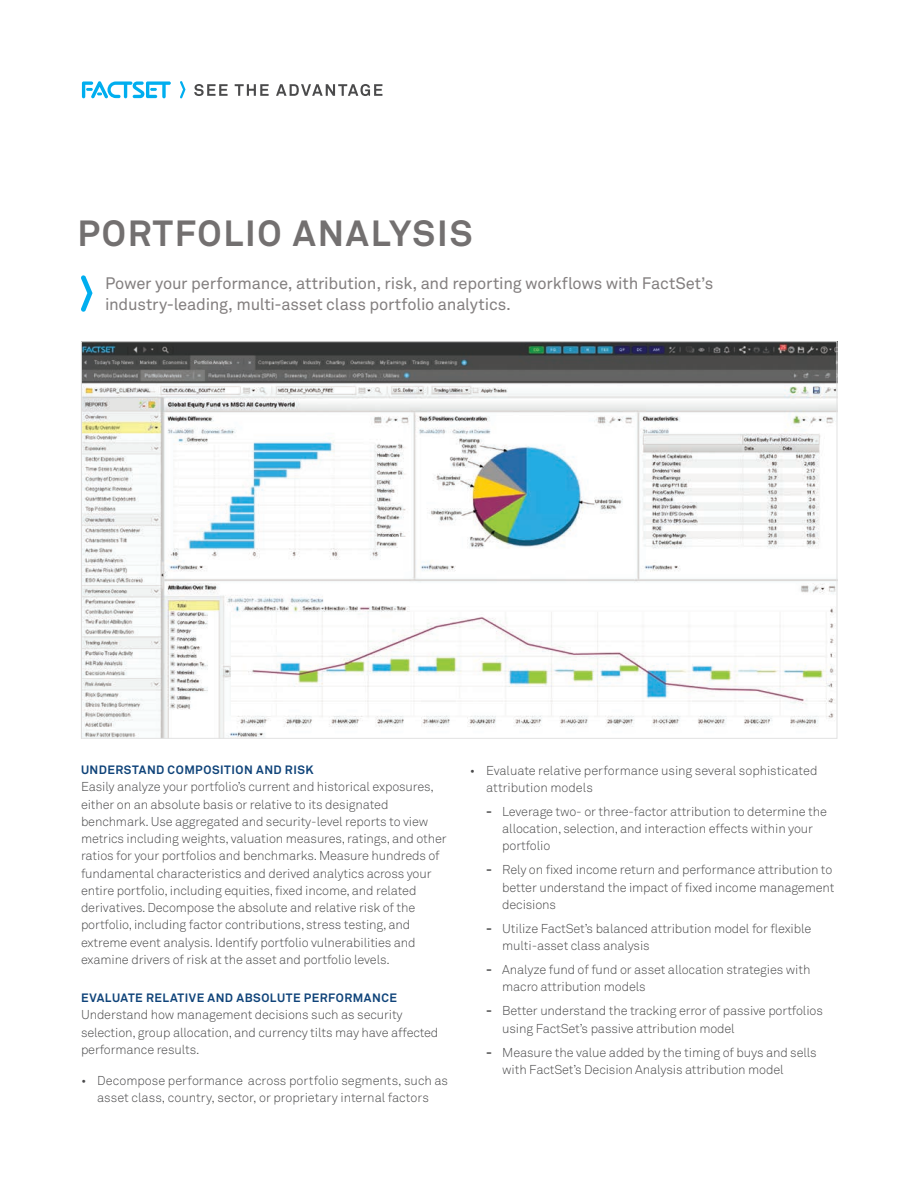
<style>
.page{position:relative;width:918px;height:1188px;background:#fff}
.page>*{position:absolute;margin:0;border:0;box-sizing:border-box;transform-origin:0 0}
.Main_Headline{font:700 36px "Akkurat Pro";letter-spacing:.05em;color:#737070}
.Opening_Subcopy{font:16.5px/21.8px "Akkurat Pro";letter-spacing:-.015em;color:#837f7f}
.Body_Copy{font:12.75px/17.2px "Akkurat Light Pro";letter-spacing:-.01em;color:#4a4a4b}
.Section_Headline{font:700 12px "Akkurat Pro";letter-spacing:.04em;color:#10447a}
.s1{font-family:"Akkurat Pro";font-weight:700}
</style>
<div class="page">
<img style="left:83px;top:343px;width:752px;height:394px">
<svg style="left:194px;top:84px;width:34px;height:12px"></svg>
<svg style="left:235px;top:84px;width:34px;height:12px"></svg>
<svg style="left:276px;top:84px;width:106px;height:12px"></svg>
<svg style="left:82px;top:81px;width:89px;height:17px"></svg>
<svg style="left:180px;top:81px;width:6px;height:17px"></svg>
<svg style="left:81px;top:275px;width:12px;height:37px"></svg>
<p class="Main_Headline" style="left:78px;top:211px;width:396px">PORTFOLIO ANALYSIS</p>
<p class="Opening_Subcopy" style="left:105px;top:273px;width:610px">Power your performance, attribution, risk, and reporting workflows with FactSet’s industry-leading, multi-asset class portfolio analytics.</p>
<p class="Section_Headline" style="left:81px;top:762px;width:234px">UNDERSTAND COMPOSITION AND RISK</p>
<p class="Body_Copy" style="left:81px;top:778px;width:367px">Easily analyze your portfolio’s current and historical exposures, either on an absolute basis or relative to its designated benchmark. Use aggregated and security-level reports to view metrics including weights, valuation measures, ratings, and other ratios for your portfolios and benchmarks. Measure hundreds of fundamental characteristics and derived analytics across your entire portfolio, including equities, fixed income, and related derivatives. Decompose the absolute and relative risk of the portfolio, including factor contributions, stress testing, and extreme event analysis. Identify portfolio vulnerabilities and examine drivers of risk at the asset and portfolio levels.</p>
<p class="Section_Headline" style="left:81px;top:990px;width:317px">EVALUATE RELATIVE AND ABSOLUTE PERFORMANCE</p>
<p class="Body_Copy" style="left:81px;top:1006px;width:359px">Understand how management decisions such as security selection, group allocation, and currency tilts may have affected performance results.</p>
<p class="Body_Copy" style="left:81px;top:1072px;width:369px;text-align:center">• Decompose performance across portfolio segments, such as asset class, country, sector, or proprietary internal factors</p>
<p class="Body_Copy" style="left:486px;top:762px;width:333px;text-indent:-16px">• Evaluate relative performance using several sophisticated attribution models</p>
<p class="Body_Copy" style="left:502px;top:803px;width:326px;text-indent:-16px"><span class="s1">-</span> Leverage two- or three-factor attribution to determine the allocation, selection, and interaction effects within your portfolio</p>
<p class="Body_Copy" style="left:502px;top:862px;width:334px;text-indent:-16px"><span class="s1">-</span> Rely on fixed income return and performance attribution to better understand the impact of fixed income management decisions</p>
<p class="Body_Copy" style="left:502px;top:920px;width:311px;text-indent:-16px"><span class="s1">-</span> Utilize FactSet’s balanced attribution model for flexible multi-asset class analysis</p>
<p class="Body_Copy" style="left:502px;top:961px;width:310px;text-indent:-16px"><span class="s1">-</span> Analyze fund of fund or asset allocation strategies with macro attribution models</p>
<p class="Body_Copy" style="left:502px;top:1003px;width:322px;text-indent:-16px"><span class="s1">-</span> Better understand the tracking error of passive portfolios using FactSet’s passive attribution model</p>
<p class="Body_Copy" style="left:502px;top:1044px;width:316px;text-indent:-16px"><span class="s1">-</span> Measure the value added by the timing of buys and sells with FactSet’s Decision Analysis attribution model</p>
</div>
